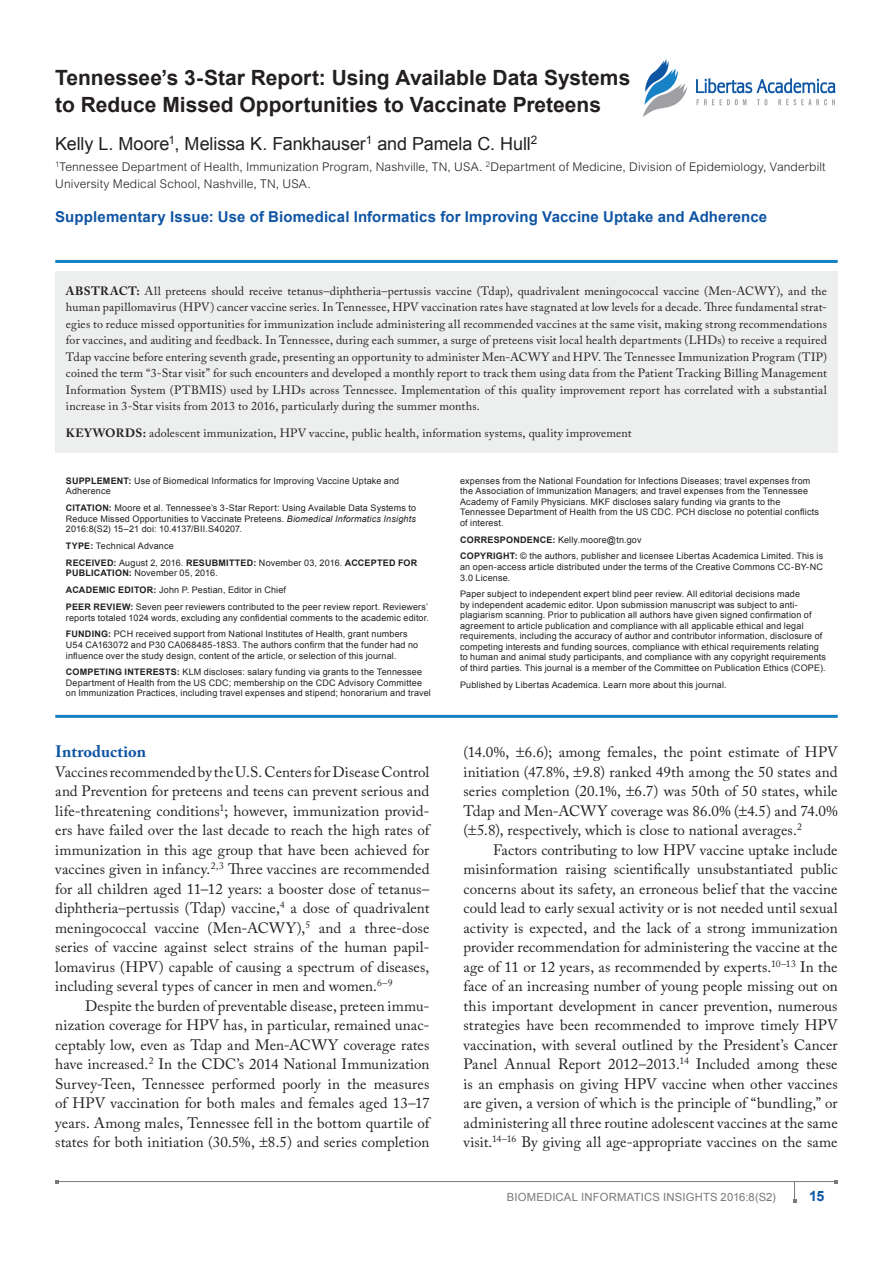
<style>
.page{position:relative;width:893px;height:1263px;background:#fff}
.page>*{position:absolute;margin:0;border:0;box-sizing:border-box;transform-origin:0 0}
.AT{font:700 21px/27px "Arial";color:#231f20}
.AAu{font:18px "Arial";letter-spacing:-.01em;color:#231f20}
.t1{font:700 16.5px "Adobe Caslon Pro";color:#1055a4}
.Tx{font:15px/19.5px "Adobe Caslon Pro";letter-spacing:.005em;color:#231f20;text-align:justify}
.TxF{font:15px/19.5px "Adobe Caslon Pro";letter-spacing:.01em;color:#231f20;text-align:justify}
.SI{font:700 15px "Arial";letter-spacing:.01em;color:#1055a4}
.RunF-folio{font:700 14.25px "Arial";color:#1055a4}
.t2{font:12px/16.5px "Adobe Caslon Pro";letter-spacing:.015em;color:#231f20;text-align:justify}
.AAuAff-b4-Supplement{font:300 12px/16.5px "Arial MT Std";letter-spacing:.01em;color:#231f20}
.RunF{font:11.25px "Arial";letter-spacing:.015em;color:#76787b}
.t3{font:9px/10.5px "Arial";letter-spacing:.02em;color:#231f20}
.t4{font:700 9px "Arial";letter-spacing:.015em;color:#231f20}
.s1{font-weight:700}
.s2{font-style:italic}
</style>
<div class="page">
<hr style="left:57px;top:1181px;width:779px;height:1px;background:#76787b">
<svg style="left:793px;top:1182px;width:3px;height:20px"></svg>
<img style="left:643px;top:59px;width:193px;height:58px">
<hr style="left:55px;top:260px;width:783px;height:3px;background:#1582c5">
<hr style="left:55px;top:715px;width:783px;height:3px;background:#1582c5">
<div style="left:55px;top:271px;width:783px;height:181px;background:#edeeee"></div>
<p class="AT" style="left:55px;top:65px;width:577px">Tennessee’s 3-Star Report: Using Available Data Systems to Reduce Missed Opportunities to Vaccinate Preteens</p>
<p class="AAu" style="left:55px;top:132px;width:483px">Kelly L. Moore<sup>1</sup>, Melissa K. Fankhauser<sup>1</sup> and Pamela C. H ull<sup>2</sup></p>
<p class="AAuAff-b4-Supplement" style="left:55px;top:159px;width:772px"><sup>1</sup>Tennessee Department of Health, Immunization Program, Nashville, TN, USA. <sup>2</sup>Department of Medicine, Division of Epidemiology, Vanderbilt<br>University Medical School, Nashville, TN, USA.</p>
<p class="SI" style="left:55px;top:207px;width:713px">Supplementary Issue: Use of Biomedical Informatics for Improving Vaccine Uptake and Adherence</p>
<p class="t2" style="left:66px;top:282px;width:763px"><span class="s1">ABSTRACT:</span> All preteens should receive tetanus–diphtheria–pertussis vaccine (Tdap), quadrivalent meningococcal vaccine (Men-ACWY), and the human papillomavirus (HPV) cancer vaccine series. In Tennessee, HPV vaccination rates have stagnated at low levels for a decade. Three fundamental strat&shy;egies to reduce missed opportunities for immunization include administering all recommended vaccines at the same visit, making strong recommendations for vaccines, and auditing and feedback. In Tennessee, during each summer, a surge of preteens visit local health departments (LHDs) to receive a required Tdap vaccine before entering seventh grade, presenting an opportunity to administer Men-ACWY and HPV. The Tennessee Immunization Program (TIP) coined the term “3-Star visit” for such encounters and developed a monthly report to track them using data from the Patient Tracking Billing Management Information System (PTBMIS) used by LHDs across Tennessee. Implementation of this quality improvement report has correlated with a substantial increase in 3-Star visits from 2013 to 2016, particularly during the summer months.</p>
<p class="t2" style="left:66px;top:425px;width:567px"><span class="s1">KEYWORDS:</span> adolescent immunization, HPV vaccine, public health, information systems, quality improvement</p>
<p class="t3" style="left:66px;top:475px;width:335px"><span class="s1">SUPPLEMENT:</span> Use of Biomedical I nformatics for I mproving Vaccine Uptake and<br>Adherence</p>
<p class="t4" style="left:66px;top:502px;width:13px">Citation</p>
<p class="t3" style="left:460px;top:475px;width:360px">expenses from the N ational Foundation for I nfections Diseases; travel expenses from the Association of I mmunization M anagers; and travel expenses from the Tennessee Academy of Family Physicians. M KF discloses salary funding via grants to the Tennessee Department of Health from the US CDC. PCH disclose no potential conflicts of interest.</p>
<p class="t4" style="left:460px;top:533px;width:15px">Correspondence</p>
<p class="t3" style="left:552px;top:534px;width:91px"><span class="s1">:</span> Kelly.moore@tn.gov</p>
<p class="t4" style="left:460px;top:550px;width:14px">Copyri</p>
<p class="t3" style="left:66px;top:503px;width:352px;text-align:justify;text-indent:43px"><span class="s1">:</span> Moore et al. Tennessee’s 3-Star Report: Using Available Data Systems to Reduce M issed Opportunities to Vaccinate Preteens. <span class="s2">Biomedical Informatics Insights </span>2016:8(S2) 15–21 doi: 10.4137/BII .S40207.</p>
<p class="t3" style="left:66px;top:537px;width:110px;line-height:16.8px"><span class="s1">TYPE:</span> Technical Advance<br><span class="s1">Received</span></p>
<p class="t3" style="left:460px;top:551px;width:365px;text-indent:36px"><span class="s1">ght:</span> © the authors, publisher and licensee Libertas Academica Limited. This is an open-access article distributed under the terms of the Creative Commons CC-BY-NC<br>3.0 License.</p>
<p class="t3" style="left:460px;top:589px;width:367px">Paper subject to independent expert blind peer review. All editorial decisions made<br>by independent academic editor. Upon submission manuscript was subject to anti&shy;plagiarism scanning. Prior to publication all authors have given signed confirmation of agreement to article publication and compliance with all applicable ethical and legal requirements, including the accuracy of author and contributor information, disclosure of competing interests and funding sources, compliance with ethical requirements relating to human and animal study participants, and compliance with any copyright requirements of third parties. This journal is a member of the Committee on Publication Ethics (COPE).</p>
<p class="t3" style="left:460px;top:679px;width:268px">Published by Libertas Academica. Learn more about this journal.</p>
<p class="t3" style="left:114px;top:557px;width:99px"><span class="s1">:</span> August 2, 2016. <span class="s1">ReSubmitted</span></p>
<p class="t3" style="left:253px;top:557px;width:106px"><span class="s1">:</span> November 03, 2016. <span class="s1">Accepted</span></p>
<p class="t4" style="left:398px;top:557px;width:14px">for</p>
<p class="t4" style="left:66px;top:567px;width:7px">publication</p>
<p class="t3" style="left:129px;top:568px;width:90px"><span class="s1">:</span> November 05, 2016.</p>
<p class="t4" style="left:66px;top:584px;width:14px">Academic</p>
<p class="t4" style="left:118px;top:584px;width:7px">editor</p>
<p class="t3" style="left:154px;top:585px;width:134px"><span class="s1">:</span> John P. Pestian, Editor in Chief</p>
<p class="t4" style="left:66px;top:601px;width:14px">Peer</p>
<p class="t4" style="left:94px;top:601px;width:13px">Revie</p>
<p class="t3" style="left:66px;top:602px;width:365px;text-align:right"><span class="s1">w:</span> Seven peer reviewers contributed to the peer review report. Reviewers’<br>reports totaled 1024 words, excluding any confidential comments to the academic editor.</p>
<p class="t4" style="left:66px;top:628px;width:7px">Fundin</p>
<p class="t3" style="left:66px;top:629px;width:354px;text-indent:35px"><span class="s1">g:</span> PCH received support from N ational I nstitutes of H ealth, grant numbers<br>U54 CA163072 and P30 CA068485-18S3. The authors confirm that the funder had no influence over the study design, content of the article, or selection of this journal.</p>
<p class="t4" style="left:66px;top:666px;width:14px">Competin</p>
<p class="t4" style="left:115px;top:666px;width:20px">g Interests</p>
<p class="t3" style="left:66px;top:667px;width:358px;text-indent:111px"><span class="s1">:</span> KLM discloses: salary funding via grants to the Tennessee<br>Department of H ealth from the US CDC</p>
<p class="t3" style="left:66px;top:677px;width:366px;text-indent:272px">Advisory Committee on I mmunization Practices, including travel expenses and stipend; honorarium and travel</p>
<p class="t3" style="left:229px;top:677px;width:95px">; membership on the CDC</p>
<h1 class="t1" style="left:55px;top:742px;width:92px">INTRODUCTION</h1>
<p class="TxF" style="left:55px;top:762px;width:376px">Vaccines recommended by the U.S. Centers for Disease Control and Prevention for preteens and teens can prevent serious and life-threatening conditions<sup>1</sup>; however, immunization provid&shy;ers have failed over the last decade to reach the high rates of immunization in this age group that have been achieved for vaccines given in infancy.<sup>2,3</sup> Three vaccines are recommended for all children aged 11–12 years: a booster dose of tetanus– diphtheria–pertussis (Tdap) vaccine,<sup>4</sup> a dose of quadrivalent meningococcal vaccine (Men-ACWY),<sup>5</sup> and a three-dose series of vaccine against select strains of the human papil&shy;lomavirus (HPV) capable of causing a spectrum of diseases, including several types of cancer in men and women.<sup>6–9</sup></p>
<p class="Tx" style="left:55px;top:996px;width:376px;text-indent:30px">Despite the burden of preventable disease, preteen immu&shy;nization coverage for HPV has, in particular, remained unac&shy;ceptably low, even as Tdap and Men-ACWY coverage rates have increased.<sup>2</sup> In the CDC’s 2014 National Immunization Survey-Teen, Tennessee performed poorly in the measures of HPV vaccination for both males and females aged 13–17 years. Among males, Tennessee fell in the bottom quartile of states for both initiation (30.5%, 8.5) and series completion</p>
<p class="Tx" style="left:463px;top:742px;width:376px">(14.0%, 6.6); among females, the point estimate of HPV initiation (47.8%, 9.8) ranked 49th among the 50 states and series completion (20.1%, 6.7) was 50th of 50 states, while Tdap and Men-ACWY coverage was 86.0% ( 4.5) and 74.0% ( 5.8), respectively, which is close to national averages.<sup>2</sup></p>
<p class="Tx" style="left:463px;top:840px;width:376px;text-indent:30px">Factors contributing to low HPV vaccine uptake include misinformation raising scientifically unsubstantiated public concerns about its safety, an erroneous belief that the vaccine could lead to early sexual activity or is not needed until sexual activity is expected, and the lack of a strong immunization provider recommendation for administering the vaccine at the age of 11 or 12 years, as recommended by experts.<sup>10–13</sup> In the face of an increasing number of young people missing out on this important development in cancer prevention, numerous strategies have been recommended to improve timely HPV vaccination, with several outlined by the President’s Cancer Panel Annual Report 2012–2013.<sup>14</sup> Included among these is an emphasis on giving HPV vaccine when other vaccines are given, a version of which is the principle of “bundling,” or administering all three routine adolescent vaccines at the same visit.<sup>14–16</sup> By giving all age-appropriate vaccines on the same</p>
<p class="RunF" style="left:507px;top:1189px;width:271px">Biomedical I nformatics I nsights 2016:8(S2)</p>
<p class="RunF-folio" style="left:809px;top:1186px;width:17px">15</p>
</div>
